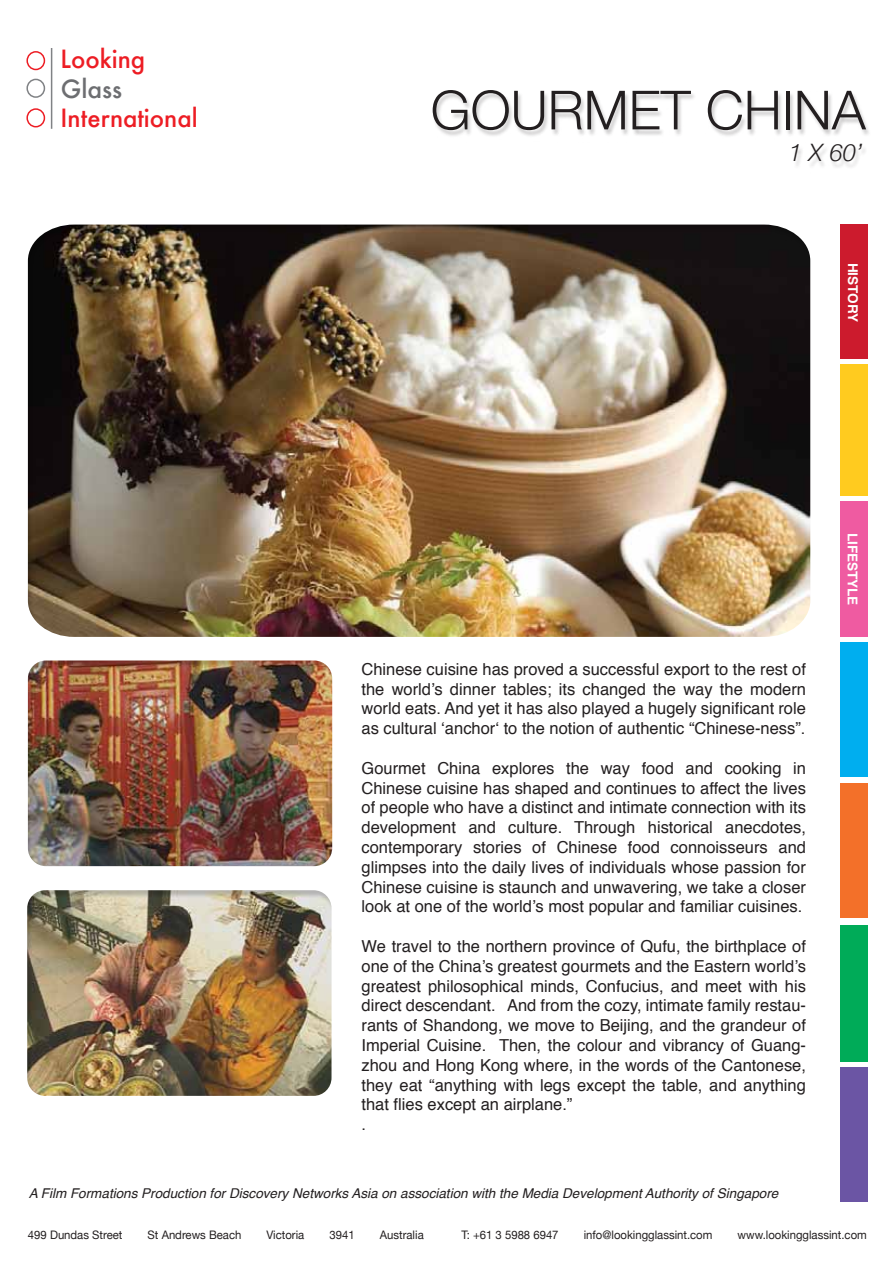
<style>
.page{position:relative;width:893px;height:1263px;background:#fff}
.page>*{position:absolute;margin:0;border:0;box-sizing:border-box;transform-origin:0 0}
.t1{font:300 54px "Helvetica Neue";color:#231f20}
.t2{font:500 24.6px "Futura";color:#ed1d24}
.t3{font:500 24.6px "Futura";color:#6d6e71}
.t4{font:italic 300 24px "Helvetica Neue";color:#231f20}
.t5{font:16.5px/19.8px "Helvetica";color:#231f20;text-align:justify}
.t6{font:italic 13.5px "Helvetica";color:#231f20}
.t7{font:700 13.5px "Helvetica";color:#fff}
.t8{font:11.7px "Helvetica Neue";color:#231f20}
</style>
<div class="page">
<img style="left:27px;top:48px;width:841px;height:1154px">
<div style="left:840px;top:225px;width:27px;height:134px;background:#cc1b2d"></div>
<div style="left:840px;top:643px;width:27px;height:134px;background:#00aeef"></div>
<div style="left:840px;top:501px;width:27px;height:136px;background:#ef5ba1"></div>
<div style="left:840px;top:783px;width:27px;height:135px;background:#f37029"></div>
<div style="left:840px;top:1067px;width:27px;height:135px;background:#6b55a4"></div>
<div style="left:840px;top:925px;width:27px;height:136px;background:#00ab58"></div>
<div style="left:840px;top:364px;width:27px;height:131px;background:#ffcb1f"></div>
<div style="left:26px;top:108px;width:19px;height:19px;border:2px solid #ed1d24;border-radius:50%"></div>
<div style="left:26px;top:51px;width:19px;height:19px;border:2px solid #ed1d24;border-radius:50%"></div>
<hr style="left:51px;top:48px;width:1px;height:81px;background:#808285">
<div style="left:26px;top:79px;width:19px;height:19px;border:2px solid #808285;border-radius:50%"></div>
<img style="left:646px;top:157px;width:222px;height:32px">
<img style="left:204px;top:83px;width:665px;height:74px">
<h2 class="t2" style="left:61px;top:42px;width:86px">Looking</h2>
<h2 class="t3" style="left:61px;top:72px;width:63px">Glass</h2>
<h2 class="t2" style="left:61px;top:101px;width:139px">International</h2>
<h1 class="t1" style="left:431px;top:67px;width:437px">GOURMET CHINA</h1>
<h3 class="t4" style="left:789px;top:134px;width:75px">1 X 60’</h3>
<p class="t7" style="left:864px;top:263px;width:61px;rotate:90deg">HISTORY</p>
<p class="t5" style="left:362px;top:660px;width:446px">Chinese cuisine has proved a successful export to the rest of the world’s dinner tables; its changed the way the modern world eats. And yet it has also played a hugely significant role as cultural ‘anchor‘ to the notion of authentic “Chinese-ness”.</p>
<p class="t5" style="left:362px;top:759px;width:446px">Gourmet China explores the way food and cooking in Chinese cuisine has shaped and continues to affect the lives of people who have a distinct and intimate connection with its development and culture. Through historical anecdotes, contemporary stories of Chinese food connoisseurs and glimpses into the daily lives of individuals whose passion for Chinese cuisine is staunch and unwavering, we take a closer look at one of the world’s most popular and familiar cuisines.</p>
<p class="t5" style="left:362px;top:937px;width:446px;text-align:left">We travel to the northern province of Qufu, the birthplace of one of the China’s greatest gourmets and the Eastern world’s greatest philosophical minds, Confucius, and meet with his direct descendant. And from the cozy, intimate family restau&shy;rants of Shandong, we move to Beijing, and the grandeur of Imperial Cuisine. Then, the colour and vibrancy of Guang&shy;zhou and Hong Kong where, in the words of the Cantonese, they eat “anything with legs except the table, and anything that flies except an airplane.”<br>.</p>
<p class="t7" style="left:863px;top:533px;width:74px;rotate:90deg">LIFESTYLE</p>
<p class="t6" style="left:29px;top:1182px;width:751px">A Film Formations Production for Discovery Networks Asia on association with the Media Development Authority of Singapore</p>
<p class="t8" style="left:28px;top:1225px;width:96px">499 Dundas Street</p>
<p class="t8" style="left:148px;top:1225px;width:95px">St Andrews Beach</p>
<p class="t8" style="left:267px;top:1225px;width:39px">Victoria</p>
<p class="t8" style="left:329px;top:1225px;width:27px">3941</p>
<p class="t8" style="left:380px;top:1225px;width:45px">Australia</p>
<p class="t8" style="left:462px;top:1225px;width:99px">T: +61 3 5988 6947</p>
<p class="t8" style="left:584px;top:1225px;width:130px">info@lookingglassint.com</p>
<p class="t8" style="left:738px;top:1225px;width:131px">www.lookingglassint.com</p>
</div>
